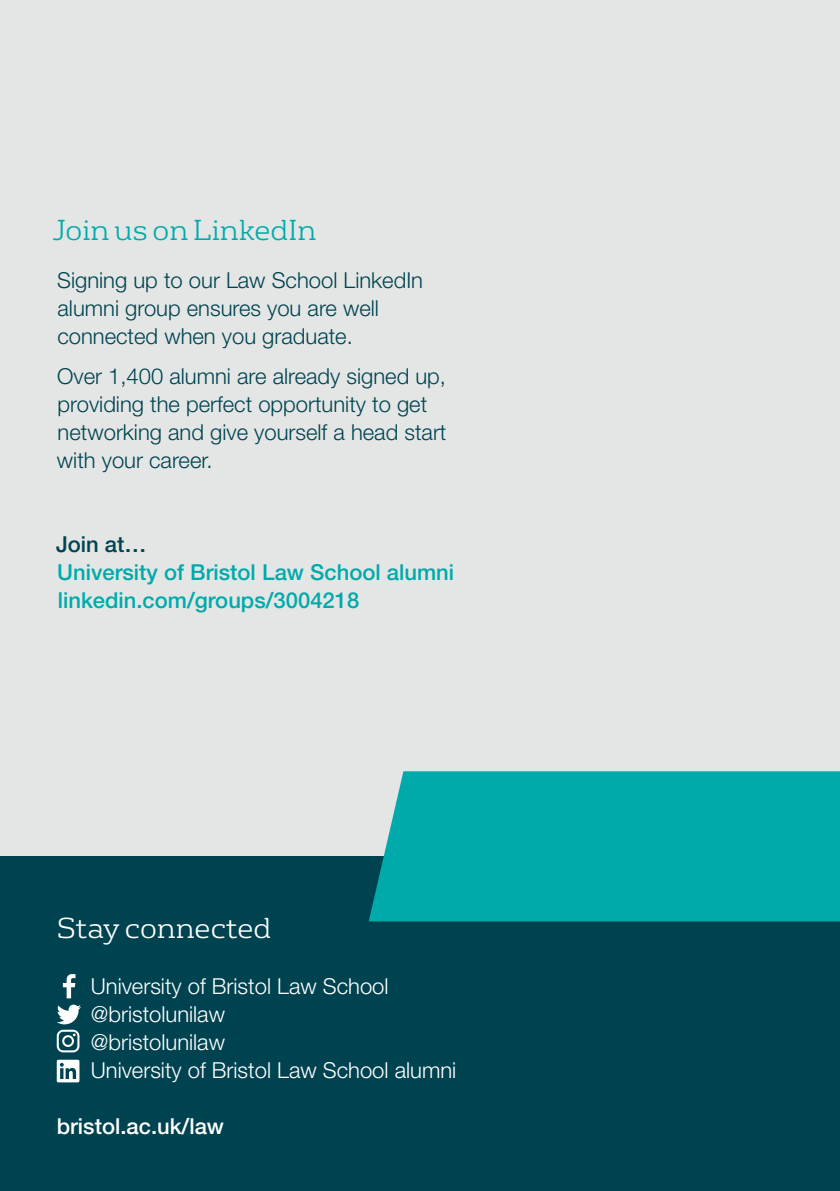
<style>
.page{position:relative;width:840px;height:1191px;background:#fff}
.page>*{position:absolute;margin:0;border:0;box-sizing:border-box;transform-origin:0 0}
.t1{font:300 28px "FS Rufus";color:#00aaab}
.t2{font:300 28px "FS Rufus";color:#fff}
.t3{font:300 22px/28px "Helvetica Neue LT Pro";color:#004350}
.t4{font:300 22px/28px "Helvetica Neue LT Pro";color:#fff}
.t5{font:500 22px/28px "Helvetica Neue LT Pro";color:#00aaab}
.t6{font:500 22px "Helvetica Neue LT Pro";color:#fff}
.t7{font:500 22px "Helvetica Neue LT Pro";color:#004350}
</style>
<div class="page">
<div style="left:0;top:0;width:839px;height:873px;background:#e3e6e4"></div>
<div style="left:0;top:856px;width:839px;height:335px;background:#004350"></div>
<svg style="left:63px;top:974px;width:12px;height:24px"></svg>
<svg style="left:57px;top:1004px;width:24px;height:48px"></svg>
<svg style="left:57px;top:1059px;width:22px;height:23px"></svg>
<div style="left:369px;top:771px;width:470px;height:150px;background:#00aaab"></div>
<p class="t1" style="left:52px;top:208px;width:266px">Join us on LinkedIn</p>
<p class="t3" style="left:57px;top:266px;width:367px">Signing up to our Law School LinkedIn alumni group ensures you are well connected when you graduate.</p>
<p class="t3" style="left:57px;top:362px;width:391px">Over 1,400 alumni are already signed up, providing the perfect opportunity to get networking and give yourself a head start with your career.</p>
<p class="t7" style="left:56px;top:531px;width:92px">Join at…</p>
<p class="t5" style="left:57px;top:558px;width:398px">University of Bristol Law School alumni linkedin.com/groups/3004218</p>
<p class="t2" style="left:57px;top:906px;width:216px">Stay connected</p>
<p class="t4" style="left:91px;top:972px;width:367px">University of Bristol Law School @bristolunilaw<br>@bristolunilaw<br>University of Bristol Law School alumni</p>
<p class="t6" style="left:57px;top:1113px;width:169px">bristol.ac.uk/law</p>
</div>
